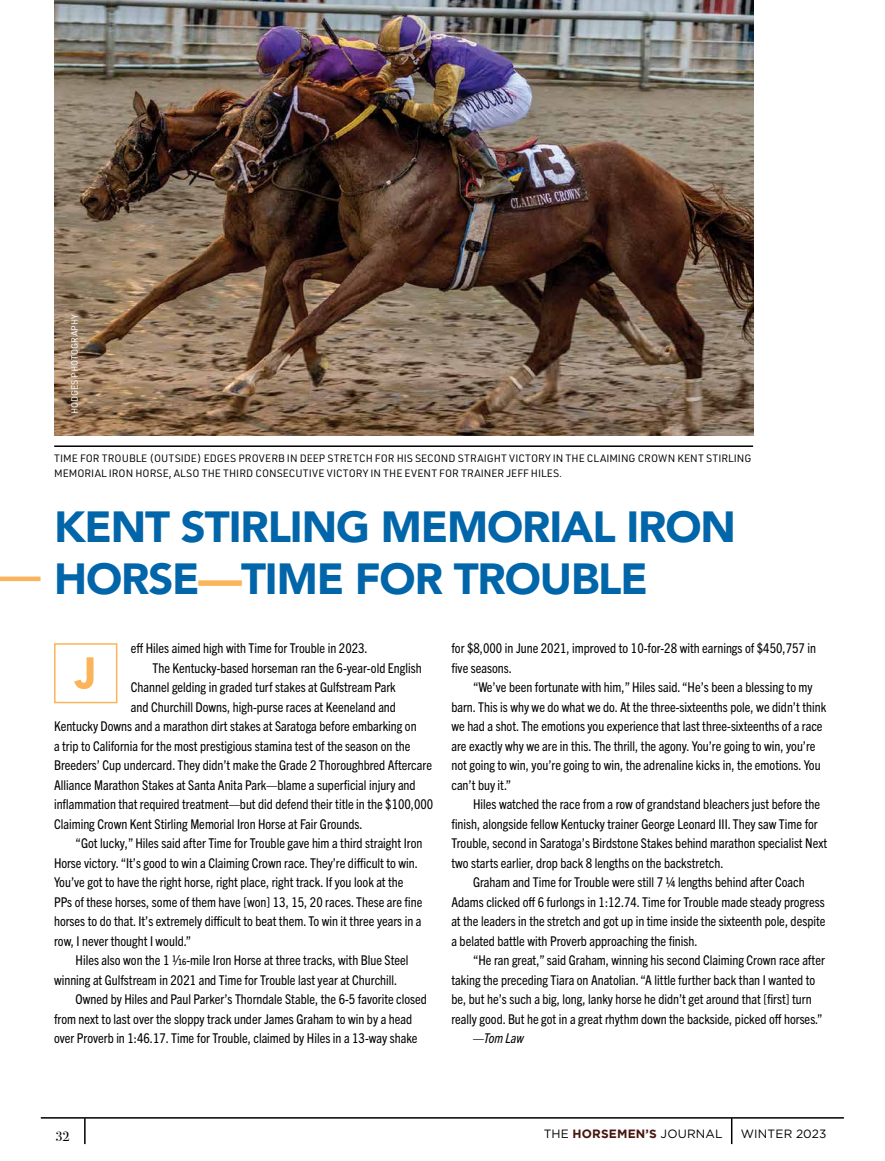
<style>
.page{position:relative;width:885px;height:1161px;background:#fff}
.page>*{position:absolute;margin:0;border:0;box-sizing:border-box;transform-origin:0 0}
.t1{font:600 57px "Avenir Next";color:#fbb459}
.t2{font:900 43.5px/52.2px "Avenir";letter-spacing:-.025em;color:#0065a9}
.t3{font:condensed 13.5px/19.5px "Trade Gothic Next LT Pro";color:#000}
.t4{font:italic condensed 13.5px "Trade Gothic Next LT Pro";letter-spacing:-.01em;color:#000}
.t5{font:13.5px "Bodoni Svty Two ITCTT";color:#000}
.t6{font:12px "Gotham";letter-spacing:.015em;color:#000}
.t7{font:10.5px/15px "URWDIN";color:#000}
.t8{font:9px "URWDIN";color:#fff}
.s1{color:#fbb459}
.s2{font-style:normal}
.s3{font-weight:700;color:#47160e}
</style>
<div class="page">
<hr style="left:41px;top:1117px;width:802px;height:2px;background:#000">
<hr style="left:84px;top:1118px;width:2px;height:26px;background:#000">
<hr style="left:730px;top:1118px;width:2px;height:26px;background:#000">
<img style="left:54px;top:0;width:698px;height:435px">
<div style="left:54px;top:643px;width:63px;height:60px;border:2px solid #fbb459"></div>
<hr style="left:54px;top:445px;width:698px;height:2px;background:#000">
<hr style="left:0;top:577px;width:40px;height:4px;background:#fbb459">
<p class="t8" style="left:69px;top:414px;width:102px;rotate:-90deg">HODGES PHOTOGRAPHY</p>
<p class="t7" style="left:54px;top:451px;width:698px">TIME FOR TROUBLE (OUTSIDE) EDGES PROVERB IN DEEP STRETCH FOR HIS SECOND STRAIGHT VICTORY IN THE CLAIMING CROWN KENT STIRLING<br>MEMORIAL IRON HORSE, ALSO THE THIRD CONSECUTIVE VICTORY IN THE EVENT FOR TRAINER JEFF HILES.</p>
<h2 class="t2" style="left:54px;top:499px;width:683px">KENT STIRLING MEMORIAL IRON<br>HORSE<span class="s1">—</span>TIME FOR TROUBLE</h2>
<p class="t3" style="left:131px;top:638px;width:238px">eff Hiles aimed high with Time for Trouble in 2023.</p>
<p class="t3" style="left:152px;top:657px;width:270px">The Kentucky-based horseman ran the 6-year-old English</p>
<p class="t3" style="left:131px;top:677px;width:266px">Channel gelding in graded turf stakes at Gulfstream Park</p>
<p class="t3" style="left:131px;top:696px;width:266px">and Churchill Downs, high-purse races at Keeneland and</p>
<p class="t3" style="left:54px;top:716px;width:364px">Kentucky Downs and a marathon dirt stakes at Saratoga before embarking on</p>
<p class="t3" style="left:54px;top:735px;width:358px">a trip to California for the most prestigious stamina test of the season on the</p>
<p class="t3" style="left:54px;top:755px;width:379px">Breeders’ Cup undercard. They didn’t make the Grade 2 Thoroughbred Aftercare</p>
<p class="t3" style="left:54px;top:774px;width:363px">Alliance Marathon Stakes at Santa Anita Park—blame a superficial injury and</p>
<p class="t3" style="left:54px;top:794px;width:381px">inflammation that required treatment—but did defend their title in the $100,000</p>
<p class="t3" style="left:54px;top:813px;width:310px">Claiming Crown Kent Stirling Memorial Iron Horse at Fair Grounds.</p>
<p class="t3" style="left:76px;top:833px;width:348px">“Got lucky,” Hiles said after Time for Trouble gave him a third straight Iron</p>
<p class="t3" style="left:54px;top:852px;width:365px">Horse victory. “It’s good to win a Claiming Crown race. They’re difficult to win.</p>
<p class="t3" style="left:54px;top:872px;width:351px">You’ve got to have the right horse, right place, right track. If you look at the</p>
<p class="t3" style="left:54px;top:891px;width:370px">PPs of these horses, some of them have [won] 13, 15, 20 races. These are fine</p>
<p class="t3" style="left:54px;top:911px;width:369px">horses to do that. It’s extremely difficult to beat them. To win it three years in a</p>
<p class="t3" style="left:54px;top:930px;width:138px">row, I never thought I would.”</p>
<p class="t3" style="left:76px;top:950px;width:334px">Hiles also won the 1 1/16-mile Iron Horse at three tracks, with Blue Steel</p>
<p class="t3" style="left:54px;top:969px;width:344px">winning at Gulfstream in 2021 and Time for Trouble last year at Churchill.</p>
<p class="t3" style="left:76px;top:989px;width:353px">Owned by Hiles and Paul Parker’s Thorndale Stable, the 6-5 favorite closed</p>
<p class="t3" style="left:54px;top:1008px;width:359px">from next to last over the sloppy track under James Graham to win by a head</p>
<p class="t3" style="left:54px;top:1028px;width:365px">over Proverb in 1:46.17. Time for Trouble, claimed by Hiles in a 13-way shake</p>
<h1 class="t1" style="left:74px;top:620px;width:25px">J</h1>
<p class="t3" style="left:451px;top:638px;width:366px">for $8,000 in June 2021, improved to 10-for-28 with earnings of $450,757 in five seasons.</p>
<p class="t3" style="left:451px;top:677px;width:376px;text-indent:22px">“We’ve been fortunate with him,” Hiles said. “He’s been a blessing to my barn. This is why we do what we do. At the three-sixteenths pole, we didn’t think we had a shot. The emotions you experience that last three-sixteenths of a race are exactly why we are in this. The thrill, the agony. You’re going to win, you’re not going to win, you’re going to win, the adrenaline kicks in, the emotions. You can’t buy it.”</p>
<p class="t3" style="left:473px;top:794px;width:348px">Hiles watched the race from a row of grandstand bleachers just before the</p>
<p class="t3" style="left:451px;top:813px;width:368px">finish, alongside fellow Kentucky trainer George Leonard III. They saw Time for</p>
<p class="t3" style="left:451px;top:833px;width:377px">Trouble, second in Saratoga’s Birdstone Stakes behind marathon specialist Next</p>
<p class="t3" style="left:451px;top:852px;width:273px">two starts earlier, drop back 8 lengths on the backstretch.</p>
<p class="t3" style="left:473px;top:872px;width:333px">Graham and Time for Trouble were still 7 1/4 lengths behind after Coach</p>
<p class="t3" style="left:451px;top:891px;width:375px">Adams clicked off 6 furlongs in 1:12.74. Time for Trouble made steady progress</p>
<p class="t3" style="left:451px;top:911px;width:375px">at the leaders in the stretch and got up in time inside the sixteenth pole, despite</p>
<p class="t3" style="left:451px;top:930px;width:247px">a belated battle with Proverb approaching the finish.</p>
<p class="t3" style="left:473px;top:950px;width:353px">“He ran great,” said Graham, winning his second Claiming Crown race after</p>
<p class="t3" style="left:451px;top:969px;width:365px">taking the preceding Tiara on Anatolian. “A little further back than I wanted to</p>
<p class="t3" style="left:451px;top:989px;width:361px">be, but he’s such a big, long, lanky horse he didn’t get around that [first] turn</p>
<p class="t3" style="left:451px;top:1008px;width:372px">really good. But he got in a great rhythm down the backside, picked off horses.”</p>
<p class="t4" style="left:473px;top:1029px;width:52px"><span class="s2">—</span>Tom Law</p>
<p class="t5" style="left:55px;top:1125px;width:16px">32</p>
<p class="t6" style="left:543px;top:1127px;width:180px">THE <span class="s3">HORSEMEN’S</span> JOURNAL</p>
<p class="t6" style="left:740px;top:1127px;width:87px">WINTER 2023</p>
</div>
